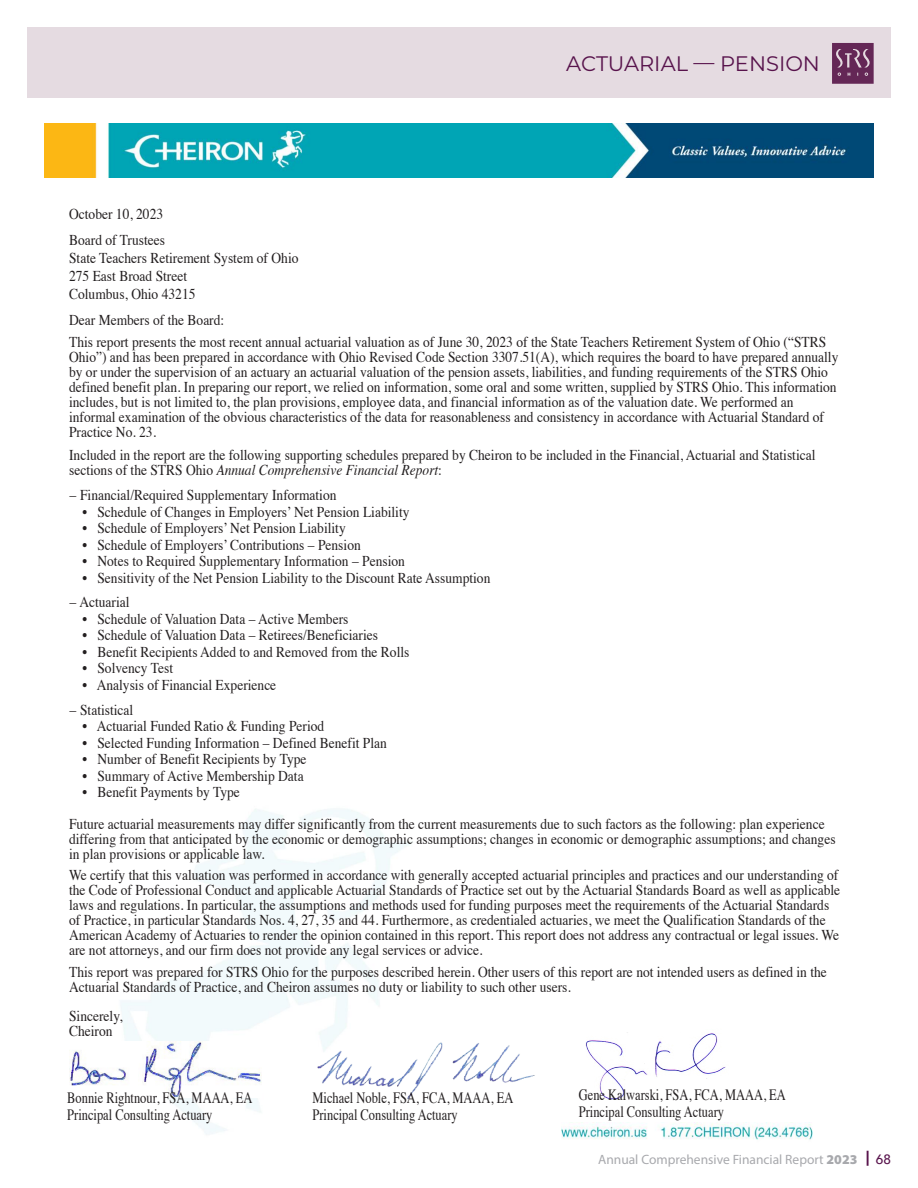
<style>
.page{position:relative;width:918px;height:1188px;background:#fff}
.page>*{position:absolute;margin:0;border:0;box-sizing:border-box;transform-origin:0 0}
.t1{font:21px "Montserrat";color:#58134c}
.ACTUARIAL_LTRS{font:15.75px/17.2px "Times";color:#231f20;scale:.79 1}
.PROJECT_NOTES{font:15px/15px "Times";color:#231f20;scale:.9 1}
.t2{font:13.5px "Myriad Pro";color:#a8a9ad}
.s1{font-style:italic}
.s2{font-weight:900}
.s3{font-weight:900;font-size:15px;color:#58134c}
.s4{font-family:"Avenir";font-weight:500;color:#58134c}
</style>
<div class="page">
<div style="left:27px;top:27px;width:864px;height:70px;background:#e5dbe1"></div>
<svg style="left:832px;top:43px;width:42px;height:41px;background:#743d67"></svg>
<img style="left:586px;top:1032px;width:140px;height:68px">
<img style="left:44px;top:123px;width:830px;height:55px">
<img style="left:561px;top:1123px;width:252px;height:17px">
<img style="left:317px;top:1036px;width:218px;height:64px">
<img style="left:69px;top:1042px;width:192px;height:55px">
<h1 class="t1" style="left:566px;top:49px;width:255px">ACTUARIAL — PENSION</h1>
<p class="PROJECT_NOTES" style="left:69px;top:206px;width:106px">October 10, 2023</p>
<p class="PROJECT_NOTES" style="left:69px;top:231px;width:108px">Board of Trustees</p>
<p class="PROJECT_NOTES" style="left:69px;top:249px;width:256px">State Teachers Retirement System of Ohio</p>
<p class="PROJECT_NOTES" style="left:69px;top:267px;width:133px">275 East Broad Street</p>
<p class="PROJECT_NOTES" style="left:69px;top:285px;width:142px">Columbus, Ohio 43215</p>
<p class="PROJECT_NOTES" style="left:69px;top:311px;width:174px">Dear Members of the Board:</p>
<p class="PROJECT_NOTES" style="left:69px;top:333px;width:856px">This report presents the most recent annual actuarial valuation as of June 30, 2023 of the State Teachers Retirement System of Ohio (“STRS Ohio”) and has been prepared in accordance with Ohio Revised Code Section 3307.51(A), which requires the board to have prepared annually by or under the supervision of an actuary an actuarial valuation of the pension assets, liabilities, and funding requirements of the STRS Ohio defined benefit plan. In preparing our report, we relied on information, some oral and some written, supplied by STRS Ohio. This information includes, but is not limited to, the plan provisions, employee data, and financial information as of the valuation date. We performed an informal examination of the obvious characteristics of the data for reasonableness and consistency in accordance with Actuarial Standard of Practice No. 23.</p>
<p class="PROJECT_NOTES" style="left:69px;top:446px;width:831px">Included in the report are the following supporting schedules prepared by Cheiron to be included in the Financial, Actuarial and Statistical sections of the STRS Ohio <span class="s1">Annual Comprehensive Financial Report</span>:</p>
<p class="PROJECT_NOTES" style="left:69px;top:486px;width:299px">− Financial/Required Supplementary Information</p>
<p class="PROJECT_NOTES" style="left:83px;top:503px;width:365px">• Schedule of Changes in Employers’ Net Pension Liability</p>
<p class="PROJECT_NOTES" style="left:83px;top:519px;width:294px">• Schedule of Employers’ Net Pension Liability</p>
<p class="PROJECT_NOTES" style="left:83px;top:536px;width:311px">• Schedule of Employers’ Contributions – Pension</p>
<p class="PROJECT_NOTES" style="left:83px;top:552px;width:360px">• Notes to Required Supplementary Information – Pension</p>
<p class="PROJECT_NOTES" style="left:83px;top:569px;width:455px">• Sensitivity of the Net Pension Liability to the Discount Rate Assumption</p>
<p class="PROJECT_NOTES" style="left:69px;top:594px;width:69px">− Actuarial</p>
<p class="PROJECT_NOTES" style="left:83px;top:610px;width:297px">• Schedule of Valuation Data – Active Members</p>
<p class="PROJECT_NOTES" style="left:83px;top:627px;width:330px">• Schedule of Valuation Data – Retirees/Beneficiaries</p>
<p class="PROJECT_NOTES" style="left:83px;top:643px;width:365px">• Benefit Recipients Added to and Removed from the Rolls</p>
<p class="PROJECT_NOTES" style="left:83px;top:660px;width:102px">• Solvency Test</p>
<p class="PROJECT_NOTES" style="left:83px;top:676px;width:217px">• Analysis of Financial Experience</p>
<p class="PROJECT_NOTES" style="left:69px;top:701px;width:73px">− Statistical</p>
<p class="PROJECT_NOTES" style="left:83px;top:717px;width:270px">• Actuarial Funded Ratio &amp; Funding Period</p>
<p class="PROJECT_NOTES" style="left:83px;top:734px;width:340px">• Selected Funding Information – Defined Benefit Plan</p>
<p class="PROJECT_NOTES" style="left:83px;top:750px;width:250px">• Number of Benefit Recipients by Type</p>
<p class="PROJECT_NOTES" style="left:83px;top:767px;width:247px">• Summary of Active Membership Data</p>
<p class="PROJECT_NOTES" style="left:83px;top:783px;width:176px">• Benefit Payments by Type</p>
<p class="PROJECT_NOTES" style="left:69px;top:815px;width:853px">Future actuarial measurements may differ significantly from the current measurements due to such factors as the following: plan experience differing from that anticipated by the economic or demographic assumptions; changes in economic or demographic assumptions; and changes in plan provisions or applicable law.</p>
<p class="PROJECT_NOTES" style="left:69px;top:867px;width:858px">We certify that this valuation was performed in accordance with generally accepted actuarial principles and practices and our understanding of the Code of Professional Conduct and applicable Actuarial Standards of Practice set out by the Actuarial Standards Board as well as applicable laws and regulations. In particular, the assumptions and methods used for funding purposes meet the requirements of the Actuarial Standards of Practice, in particular Standards Nos. 4, 27, 35 and 44. Furthermore, as credentialed actuaries, we meet the Qualification Standards of the American Academy of Actuaries to render the opinion contained in this report. This report does not address any contractual or legal issues. We are not attorneys, and our firm does not provide any legal services or advice.</p>
<p class="PROJECT_NOTES" style="left:69px;top:963px;width:843px">This report was prepared for STRS Ohio for the purposes described herein. Other users of this report are not intended users as defined in the<br>Actuarial Standards of Practice, and Cheiron assumes no duty or liability to such other users.</p>
<p class="PROJECT_NOTES" style="left:69px;top:1007px;width:61px">Sincerely,</p>
<p class="PROJECT_NOTES" style="left:69px;top:1022px;width:50px">Cheiron</p>
<p class="ACTUARIAL_LTRS" style="left:67px;top:1087px;width:236px">Bonnie Rightnour, FSA, MAAA, EA<br>Principal Consulting Actuary</p>
<p class="ACTUARIAL_LTRS" style="left:313px;top:1087px;width:256px">Michael Noble, FSA, FCA, MAAA, EA<br>Principal Consulting Actuary</p>
<p class="ACTUARIAL_LTRS" style="left:579px;top:1084px;width:264px">Gene Kalwarski, FSA, FCA, MAAA, EA<br>Principal Consulting Actuary</p>
<p class="t2" style="left:598px;top:1151px;width:294px">Annual Comprehensive Financial Report <span class="s2">2023</span> <span class="s3">|</span> <span class="s4">68</span></p>
</div>
